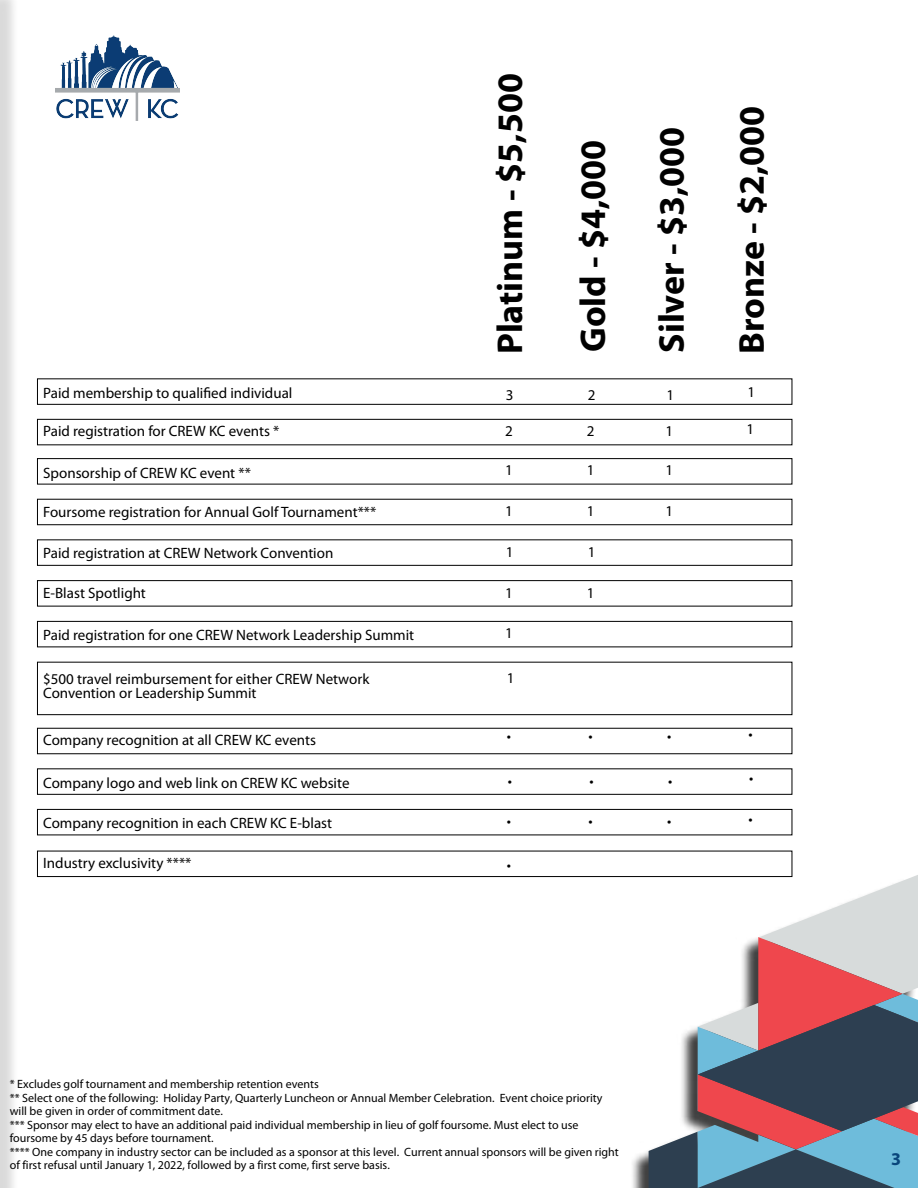
<style>
.page{position:relative;width:918px;height:1188px;background:#fff}
.page>*{position:absolute;margin:0;border:0;box-sizing:border-box;transform-origin:0 0}
.t1{font:700 36px/78.6px "Myriad Pro";color:#000}
.t2{font:700 18px "Myriad Pro";color:#09467c}
.t3{font:15px/13.5px "Myriad Pro";color:#000}
.t4{font:12px/13.5px "Myriad Pro";color:#000}
</style>
<div class="page">
<div style="left:0;top:0;width:19px;height:1188px;background:#000;opacity:.3"></div>
<hr style="left:0;top:0;width:1px;height:1188px;background:#dadada">
<div style="left:630px;top:877px;width:285px;height:311px;background:#000;opacity:.75"></div>
<svg style="left:649px;top:875px;width:269px;height:313px"></svg>
<div style="left:37px;top:378px;width:755px;height:27px;border:1px solid #000"></div>
<div style="left:37px;top:499px;width:755px;height:26px;border:1px solid #000"></div>
<div style="left:37px;top:458px;width:755px;height:26px;border:1px solid #000"></div>
<div style="left:37px;top:419px;width:755px;height:26px;border:1px solid #000"></div>
<div style="left:37px;top:539px;width:755px;height:27px;border:1px solid #000"></div>
<div style="left:37px;top:580px;width:755px;height:26px;border:1px solid #000"></div>
<div style="left:37px;top:621px;width:755px;height:26px;border:1px solid #000"></div>
<div style="left:37px;top:662px;width:755px;height:53px;border:1px solid #000"></div>
<div style="left:37px;top:768px;width:755px;height:27px;border:1px solid #000"></div>
<div style="left:37px;top:809px;width:755px;height:26px;border:1px solid #000"></div>
<div style="left:37px;top:851px;width:755px;height:26px;border:1px solid #000"></div>
<img style="left:55px;top:36px;width:125px;height:85px">
<p class="t3" style="left:43px;top:386px;width:251px">Paid membership to qualified individual</p>
<p class="t3" style="left:43px;top:424px;width:238px">Paid registration for CREW KC events *</p>
<p class="t3" style="left:43px;top:466px;width:209px">Sponsorship of CREW KC event **</p>
<p class="t3" style="left:43px;top:505px;width:335px">Foursome registration for Annual Golf Tournament***</p>
<p class="t3" style="left:43px;top:546px;width:292px">Paid registration at CREW Network Convention</p>
<p class="t3" style="left:43px;top:586px;width:104px">E-Blast Spotlight</p>
<p class="t3" style="left:43px;top:628px;width:373px">Paid registration for one CREW Network Leadership Summit</p>
<p class="t3" style="left:43px;top:672px;width:328px">$500 travel reimbursement for either CREW Network<br>Convention or Leadership Summit</p>
<p class="t3" style="left:43px;top:733px;width:274px">Company recognition at all CREW KC events</p>
<p class="t3" style="left:43px;top:776px;width:308px">Company logo and web link on CREW KC website</p>
<p class="t3" style="left:43px;top:816px;width:290px">Company recognition in each CREW KC E-blast</p>
<p class="t3" style="left:43px;top:856px;width:150px">Industry exclusivity ****</p>
<h1 class="t1" style="left:470px;top:354px;width:283px;rotate:-90deg">Platinum - $5,500</h1>
<h1 class="t1" style="left:553px;top:353px;width:227px;rotate:-90deg">Gold - $4,000<br>Silver - $3,000</h1>
<h1 class="t1" style="left:711px;top:354px;width:250px;rotate:-90deg">Bronze - $2,000</h1>
<p class="t3" style="left:506px;top:388px;width:9px">3</p>
<p class="t3" style="left:588px;top:388px;width:9px">2</p>
<p class="t3" style="left:666px;top:388px;width:9px">1</p>
<p class="t3" style="left:748px;top:385px;width:9px">1</p>
<p class="t3" style="left:505px;top:424px;width:9px">2</p>
<p class="t3" style="left:587px;top:424px;width:9px">2</p>
<p class="t3" style="left:665px;top:424px;width:9px">1</p>
<p class="t3" style="left:747px;top:422px;width:9px">1</p>
<p class="t3" style="left:505px;top:463px;width:9px">1</p>
<p class="t3" style="left:587px;top:463px;width:9px">1</p>
<p class="t3" style="left:665px;top:463px;width:9px">1</p>
<p class="t3" style="left:505px;top:504px;width:9px">1</p>
<p class="t3" style="left:587px;top:504px;width:9px">1</p>
<p class="t3" style="left:665px;top:504px;width:9px">1</p>
<p class="t3" style="left:506px;top:545px;width:9px">1</p>
<p class="t3" style="left:588px;top:545px;width:9px">1</p>
<p class="t3" style="left:505px;top:586px;width:9px">1</p>
<p class="t3" style="left:587px;top:586px;width:9px">1</p>
<p class="t3" style="left:505px;top:626px;width:9px">1</p>
<p class="t3" style="left:507px;top:671px;width:9px">1</p>
<p class="t3" style="left:507px;top:729px;width:6px">•</p>
<p class="t3" style="left:589px;top:729px;width:6px">•</p>
<p class="t3" style="left:667px;top:729px;width:6px">•</p>
<p class="t3" style="left:508px;top:774px;width:6px">•</p>
<p class="t3" style="left:590px;top:774px;width:6px">•</p>
<p class="t3" style="left:668px;top:774px;width:6px">•</p>
<p class="t3" style="left:507px;top:814px;width:6px">•</p>
<p class="t3" style="left:589px;top:814px;width:6px">•</p>
<p class="t3" style="left:667px;top:814px;width:6px">•</p>
<p class="t3" style="left:507px;top:858px;width:6px">•</p>
<p class="t3" style="left:748px;top:727px;width:6px">•</p>
<p class="t3" style="left:749px;top:771px;width:6px">•</p>
<p class="t3" style="left:748px;top:812px;width:6px">•</p>
<p class="t4" style="left:10px;top:1077px;width:611px">* Excludes golf tournament and membership retention events<br>** Select one of the following: Holiday Party, Quarterly Luncheon or Annual Member Celebration. Event choice priority will be given in order of commitment date.<br>*** Sponsor may elect to have an additional paid individual membership in lieu of golf foursome. Must elect to use foursome by 45 days before tournament.<br>**** One company in industry sector can be included as a sponsor at this level. Current annual sponsors will be given right of first refusal until January 1, 2022, followed by a first come, first serve basis.</p>
<h2 class="t2" style="left:891px;top:1147px;width:11px">3</h2>
</div>
